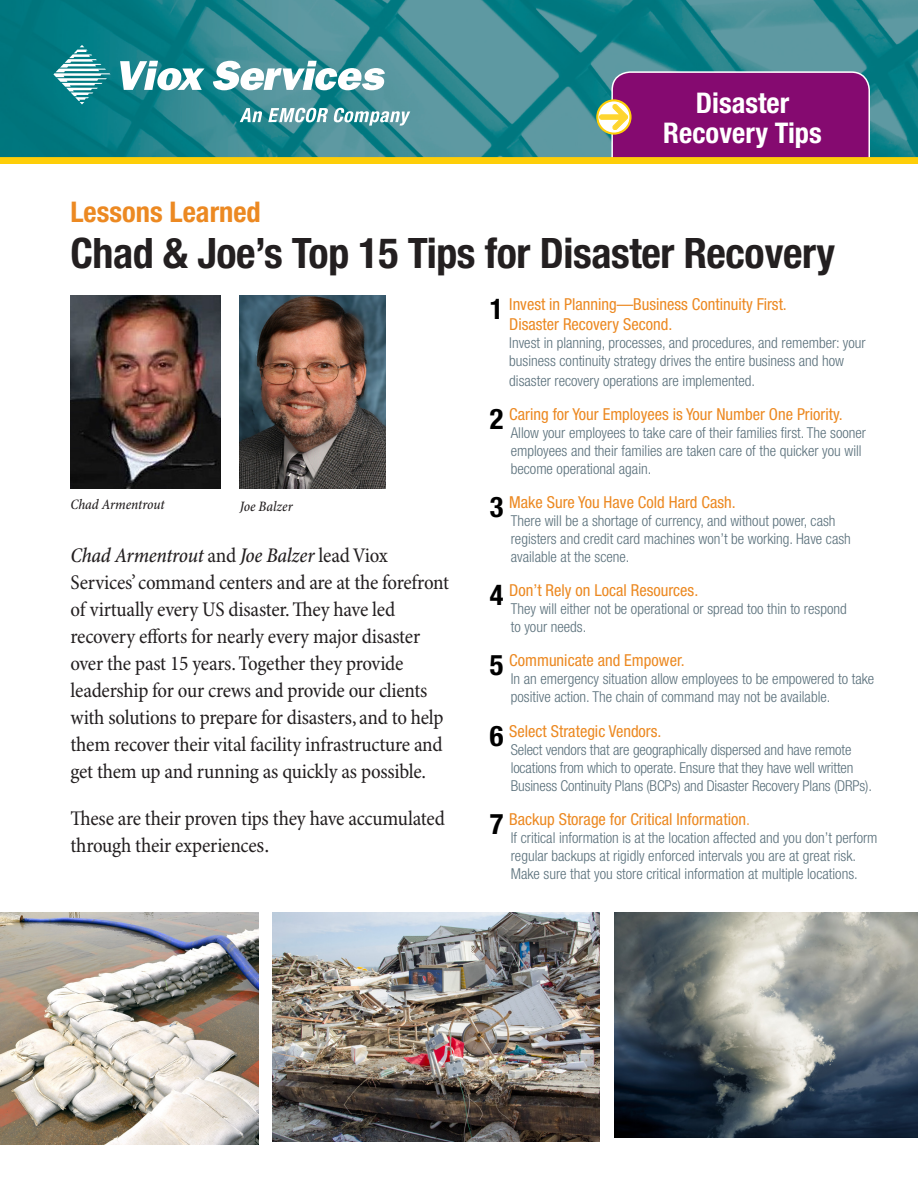
<style>
.page{position:relative;width:918px;height:1188px;background:#fff}
.page>*{position:absolute;margin:0;border:0;box-sizing:border-box;transform-origin:0 0}
.t1{font:700 condensed 42px "Helvetica Neue";letter-spacing:-.01em;color:#231f20}
.Intro{font:700 condensed 28.5px "Helvetica Neue";color:#fff}
.SubHead{font:700 condensed 28.5px "Helvetica Neue";color:#ec8922}
.t2{font:condensed 21px/27px "Minion Pro";letter-spacing:-.01em;color:#231f20}
.SubHead-2{font:condensed 16.5px/19.8px "Helvetica Neue";color:#ec8922}
.Body{font:300 condensed 15px/18px "Helvetica Neue";color:#5a707b}
.t3{font:italic 500 condensed 14.55px "Minion Pro";letter-spacing:-.005em;color:#231f20}
.s1{font-weight:500;font-style:italic}
.s2{font-size:22.5px}
.s3{font-weight:700;font-size:28.5px;color:#000}
.s4{font-weight:300}
</style>
<div class="page">
<img style="left:0;top:0;width:918px;height:157px">
<svg style="left:53px;top:45px;width:58px;height:59px;background:#429ca3"></svg>
<svg style="left:240px;top:108px;width:22px;height:14px"></svg>
<svg style="left:268px;top:108px;width:142px;height:18px"></svg>
<svg style="left:120px;top:61px;width:85px;height:29px"></svg>
<svg style="left:213px;top:61px;width:172px;height:29px"></svg>
<div style="left:612px;top:72px;width:257px;height:104px;background:#850a70;border-radius:18px"></div>
<div style="left:611px;top:71px;width:259px;height:106px;border:2px solid #fff;border-radius:18px"></div>
<svg style="left:597px;top:100px;width:34px;height:34px"></svg>
<div style="left:596px;top:99px;width:36px;height:36px;border:2px solid #fece08;border-radius:50%"></div>
<svg style="left:599px;top:104px;width:29px;height:26px"></svg>
<div style="left:0;top:157px;width:918px;height:8px;background:#fece08"></div>
<div style="left:0;top:165px;width:918px;height:51px;background:#fff"></div>
<img style="left:0;top:912px;width:258px;height:233px">
<img style="left:273px;top:912px;width:326px;height:229px">
<img style="left:614px;top:912px;width:304px;height:225px">
<img style="left:70px;top:295px;width:150px;height:193px">
<img style="left:240px;top:295px;width:146px;height:193px">
<p class="Intro" style="left:696px;top:85px;width:95px">Disaster</p>
<p class="Intro" style="left:663px;top:115px;width:160px">Recovery Tips</p>
<p class="SubHead" style="left:70px;top:195px;width:192px">Lessons Learned</p>
<p class="t1" style="left:70px;top:228px;width:766px">Chad &amp; Joe’s Top 15 Tips for Disaster Recovery</p>
<p class="t3" style="left:70px;top:496px;width:96px">Chad Armentrout</p>
<p class="t3" style="left:240px;top:497px;width:54px">Joe Balzer</p>
<p class="t2" style="left:70px;top:543px;width:380px"><span class="s1">Chad Armentrout</span> and <span class="s1">Joe Balzer</span> lead Viox Services’ command centers and are at the forefront of virtually every US disaster. They have led recovery efforts for nearly every major disaster over the past 15 years. Together they provide leadership for our crews and provide our clients with solutions to prepare for disasters, and to help them recover their vital facility infrastructure and get them up and running as quickly as possible.</p>
<p class="t2" style="left:70px;top:806px;width:376px">These are their proven tips they have accumulated through their experience<span class="s2">s.</span></p>
<p class="SubHead-2" style="left:509px;top:294px;width:279px;text-indent:-19px"><span class="s3">1</span> Invest in Planning—Business Continuity First.<br>Disaster Recovery Second.</p>
<p class="Body" style="left:509px;top:333px;width:358px">Invest in planning, processes, and procedures, and remember: your business continuity strategy drives the entire business and how</p>
<p class="Body" style="left:509px;top:371px;width:247px">disaster recovery operations are implemented.</p>
<p class="SubHead-2" style="left:490px;top:404px;width:354px"><span class="s3">2</span> Caring for Your Employees is Your Number One Priority.</p>
<p class="Body" style="left:511px;top:423px;width:357px">Allow your employees to take care of their families first. The sooner employees and their families are taken care of the quicker you will become operational again.</p>
<p class="SubHead-2" style="left:490px;top:492px;width:247px"><span class="s3">3</span> Make Sure You Have Cold Hard Cash.</p>
<p class="Body" style="left:511px;top:512px;width:342px">There will be a shortage of currency, and without power, cash registers and credit card machines won’t be working. Have cash available at the scene.</p>
<p class="SubHead-2" style="left:490px;top:580px;width:210px"><span class="s3">4</span> Don’t Rely on Local Resources.</p>
<p class="Body" style="left:511px;top:600px;width:337px">They will either not be operational or spread too thin to respond to your needs.</p>
<p class="SubHead-2" style="left:490px;top:651px;width:196px"><span class="s3">5</span> Communicate and Empower.</p>
<p class="Body" style="left:511px;top:670px;width:365px">In an emergency situation allow employees to be empowered to take positive action. The chain of command may not be available.</p>
<p class="SubHead-2" style="left:490px;top:721px;width:173px"><span class="s3">6</span> Select Strategic Vendors.</p>
<p class="Body" style="left:511px;top:740px;width:363px">Select vendors that are geographically dispersed and have remote locations from which to operate. Ensure that they have well written<br>Business Continuity Plans (BCPs) and Disaster Recovery Plans (DRPs).</p>
<p class="SubHead-2" style="left:490px;top:809px;width:261px"><span class="s3">7</span> Backup Storage for Critical Information<span class="s4">.</span></p>
<p class="Body" style="left:511px;top:828px;width:368px">If critical information is at the location affected and you don’t perform regular backups at rigidly enforced intervals you are at great risk.<br>Make sure that you store critical information at multiple locations.</p>
</div>
